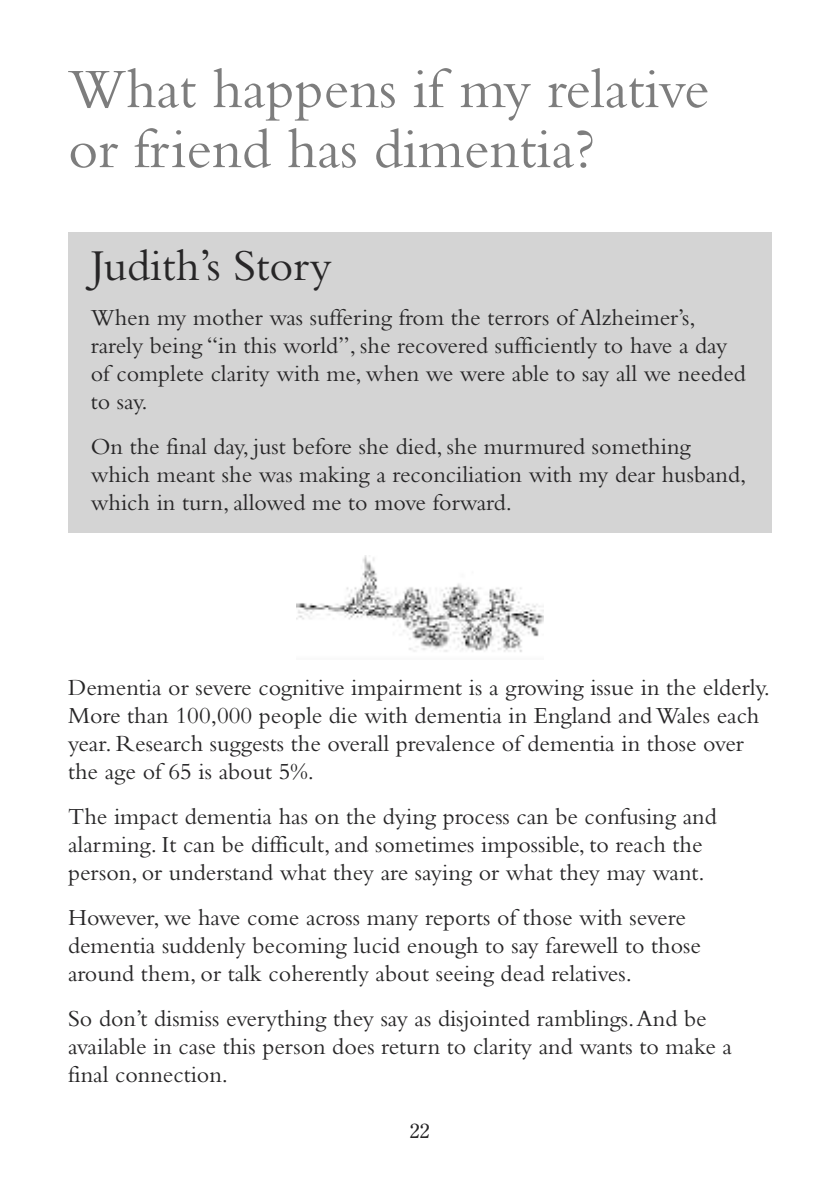
<style>
.page{position:relative;width:840px;height:1191px;background:#fff}
.page>*{position:absolute;margin:0;border:0;box-sizing:border-box;transform-origin:0 0}
.t1{font:58px/60px "Bembo";color:#7d7d7d}
.t2{font:46px "Bembo";color:#272627}
.t3{font:24px/28px "Bembo";color:#272627}
.t4{font:20px "Century Old Style";color:#272627}
</style>
<div class="page">
<div style="left:68px;top:232px;width:703px;height:300px;background:#d4d4d4"></div>
<img style="left:296px;top:555px;width:247px;height:97px">
<h1 class="t1" style="left:68px;top:65px;width:642px">What happens if my relative or friend has dimentia?</h1>
<h2 class="t2" style="left:91px;top:249px;width:242px">Judith’s Story</h2>
<p class="t3" style="left:91px;top:306px;width:656px">When my mother was suffering from the terrors of Alzheimer’s, rarely being “in this world”, she recovered sufficiently to have a day of complete clarity with me, when we were able to say all we needed to say.</p>
<p class="t3" style="left:91px;top:435px;width:656px">On the final day, just before she died, she murmured something which meant she was making a reconciliation with my dear husband, which in turn, allowed me to move forward.</p>
<p class="t3" style="left:68px;top:675px;width:703px">Dementia or severe cognitive impairment is a growing issue in the elderly.<br>More than 100,000 people die with dementia in England andWales each year. Research suggests the overall prevalence of dementia in those over the age of 65 is about 5%.</p>
<p class="t3" style="left:68px;top:804px;width:649px">The impact dementia has on the dying process can be confusing and alarming. It can be difficult, and sometimes impossible, to reach the person, or understand what they are saying or what they may want.</p>
<p class="t3" style="left:68px;top:905px;width:634px">However, we have come across many reports of those with severe dementia suddenly becoming lucid enough to say farewell to those around them, or talk coherently about seeing dead relatives.</p>
<p class="t3" style="left:68px;top:1006px;width:665px">So don’t dismiss everything they say as disjointed ramblings.And be available in case this person does return to clarity and wants to make a final connection.</p>
<p class="t4" style="left:410px;top:1119px;width:21px">22</p>
</div>
